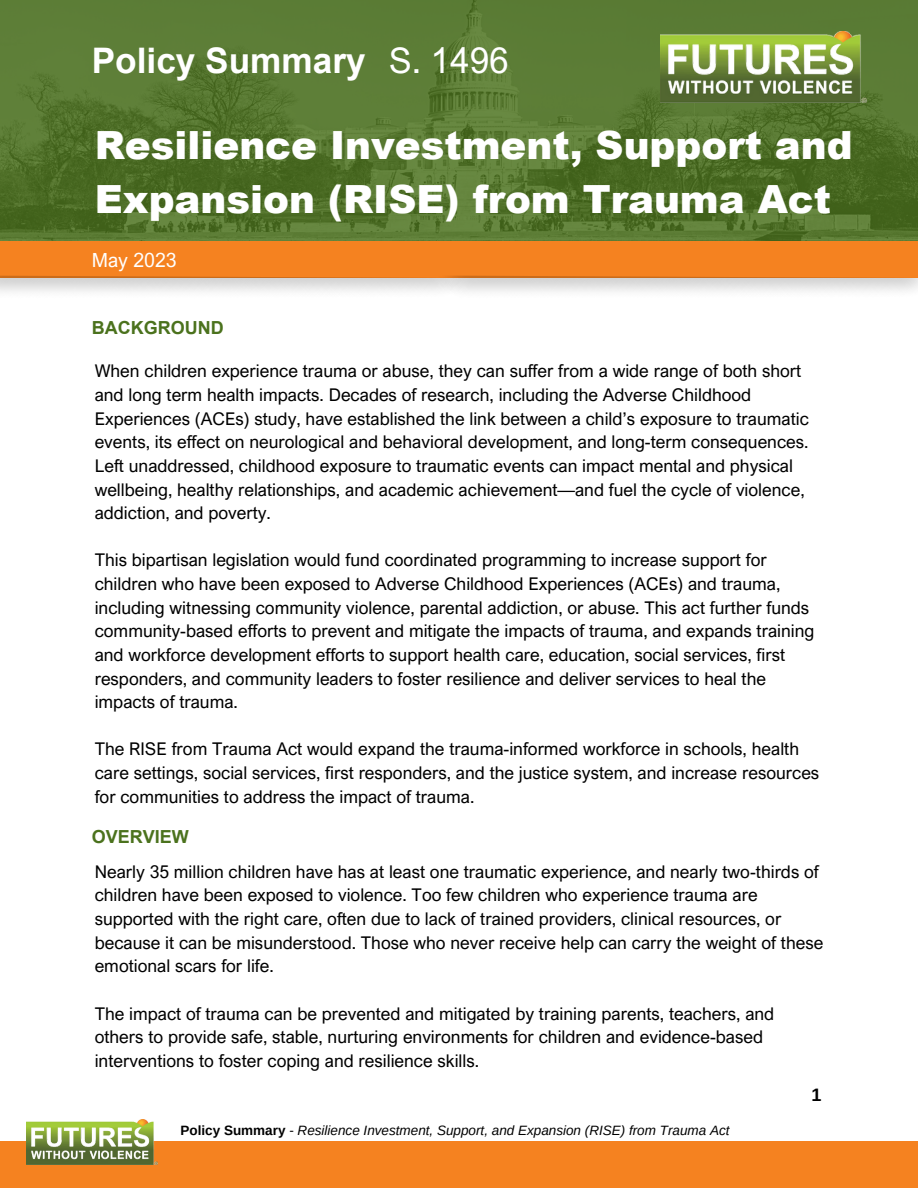
<style>
.page{position:relative;width:918px;height:1188px;background:#fff}
.page>*{position:absolute;margin:0;border:0;box-sizing:border-box;transform-origin:0 0}
.t1{font:900 38.85px/54px "Arial";color:#fff}
.t2{font:700 35.25px "Arial";color:#fff}
.t3{font:35.25px "Arial Nova";color:#fff}
.t4{font:19.5px "Arial Nova";color:#fff}
.t5{font:700 18px "Arial";color:#4b721d}
.t6{font:700 18px "Arimo";color:#000}
.t7{font:17.55px/23.7px "Arial Nova";color:#000}
.t8{font:italic 13.5px "Arimo";color:#000}
.s1{font-weight:700;font-style:normal}
.s2{font-style:normal}
</style>
<div class="page">
<div style="left:0;top:1141px;width:918px;height:47px;background:#f58220"></div>
<svg style="left:0;top:0;width:918px;height:242px;background:#56762f"></svg>
<div style="left:0;top:242px;width:918px;height:36px;background:#f58220"></div>
<img style="left:661px;top:32px;width:206px;height:71px">
<img style="left:27px;top:1120px;width:130px;height:45px">
<p class="t2" style="left:92px;top:41px;width:275px">Policy Summary</p>
<p class="t3" style="left:389px;top:38px;width:121px">S. 1496</p>
<p class="t1" style="left:95px;top:117px;width:759px">Resilience Investment, Support and<br>Expansion (RISE) from Trauma Act</p>
<p class="t4" style="left:92px;top:248px;width:86px">May 2023</p>
<p class="t5" style="left:92px;top:318px;width:133px">BACKGROUND</p>
<p class="t7" style="left:95px;top:359px;width:716px">When children experience trauma or abuse, they can suffer from a wide range of both short and long term health impacts. Decades of research, including the Adverse Childhood Experiences (ACEs) study, have established the link between a child’s exposure to traumatic events, its effect on neurological and behavioral development, and long-term consequences.<br>Left unaddressed, childhood exposure to traumatic events can impact mental and physical wellbeing, healthy relationships, and academic achievement—and fuel the cycle of violence, addiction, and poverty.</p>
<p class="t7" style="left:95px;top:548px;width:721px">This bipartisan legislation would fund coordinated programming to increase support for children who have been exposed to Adverse Childhood Experiences (ACEs) and trauma, including witnessing community violence, parental addiction, or abuse. This act further funds community-based efforts to prevent and mitigate the impacts of trauma, and expands training and workforce development efforts to support health care, education, social services, first responders, and community leaders to foster resilience and deliver services to heal the impacts of trauma.</p>
<p class="t7" style="left:95px;top:737px;width:726px">The RISE from Trauma Act would expand the trauma-informed workforce in schools, health care settings, social services, first responders, and the justice system, and increase resources for communities to address the impact of trauma.</p>
<p class="t5" style="left:92px;top:827px;width:98px">OVERVIEW</p>
<p class="t7" style="left:95px;top:859px;width:730px">Nearly 35 million children have has at least one traumatic experience, and nearly two-thirds of children have been exposed to violence. Too few children who experience trauma are supported with the right care, often due to lack of trained providers, clinical resources, or because it can be misunderstood. Those who never receive help can carry the weight of these emotional scars for life.</p>
<p class="t7" style="left:95px;top:1001px;width:681px">The impact of trauma can be prevented and mitigated by training parents, teachers, and others to provide safe, stable, nurturing environments for children and evidence-based interventions to foster coping and resilience skills.</p>
<p class="t8" style="left:181px;top:1123px;width:550px"><span class="s1">Policy Summary</span> <span class="s2">-</span> Resilience Investment, Support, and Expansion (RISE) from Trauma Act</p>
<p class="t6" style="left:811px;top:1085px;width:12px">1</p>
</div>
